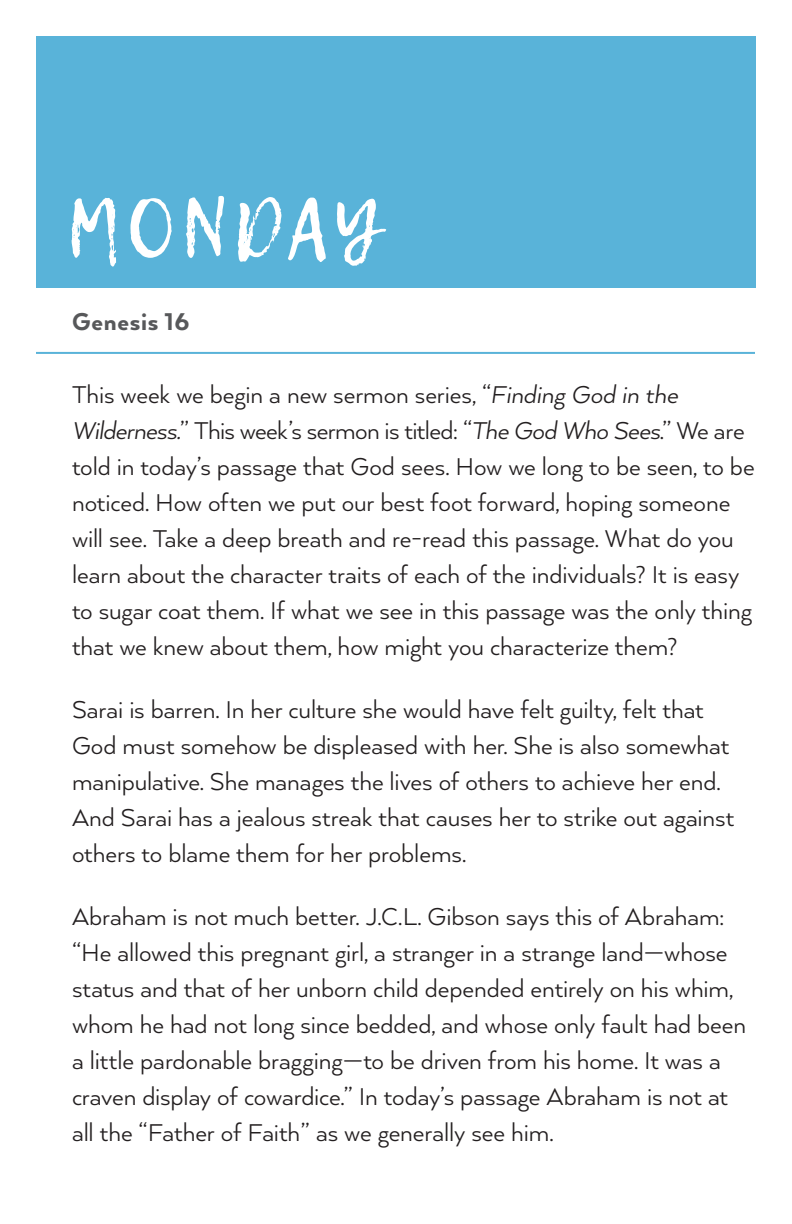
<style>
.page{position:relative;width:792px;height:1224px;background:#fff}
.page>*{position:absolute;margin:0;border:0;box-sizing:border-box;transform-origin:0 0}
.Big_weekday_title{font:80px "Lemon Tuesday";letter-spacing:.06em;color:#fff}
.Body{font:28px/36px "Arquitecta";letter-spacing:-.005em;color:#231f20}
.Weekly_verses{font:800 28px "Arquitecta";letter-spacing:.025em;color:#57585a}
.s1{font-style:italic}
</style>
<div class="page">
<div style="left:36px;top:36px;width:720px;height:252px;background:#59b3d9"></div>
<hr style="left:36px;top:352px;width:719px;height:2px;background:#59b3d9">
<p class="Big_weekday_title" style="left:66px;top:182px;width:315px">MONDAY</p>
<p class="Weekly_verses" style="left:72px;top:304px;width:119px">Genesis 16</p>
<p class="Body" style="left:72px;top:375px;width:684px">This week we begin a new sermon series, “<span class="s1">Finding God in the Wilderness.</span>” This week’s sermon is titled: “<span class="s1">The God Who Sees</span>.” We are told in today’s passage that God sees. How we long to be seen, to be noticed. How often we put our best foot forward, hoping someone will see. Take a deep breath and re-read this passage. What do you learn about the character traits of each of the individuals? It is easy to sugar coat them. If what we see in this passage was the only thing that we knew about them, how might you characterize them?</p>
<p class="Body" style="left:72px;top:690px;width:664px">Sarai is barren. In her culture she would have felt guilty, felt that God must somehow be displeased with her. She is also somewhat manipulative. She manages the lives of others to achieve her end.<br>And Sarai has a jealous streak that causes her to strike out against others to blame them for her problems.</p>
<p class="Body" style="left:72px;top:897px;width:676px">Abraham is not much better. J.C.L. Gibson says this of Abraham: “He allowed this pregnant girl, a stranger in a strange land—whose status and that of her unborn child depended entirely on his whim, whom he had not long since bedded, and whose only fault had been a little pardonable bragging—to be driven from his home. It was a craven display of cowardice.” In today’s passage Abraham is not at all the “Father of Faith” as we generally see him.</p>
</div>
